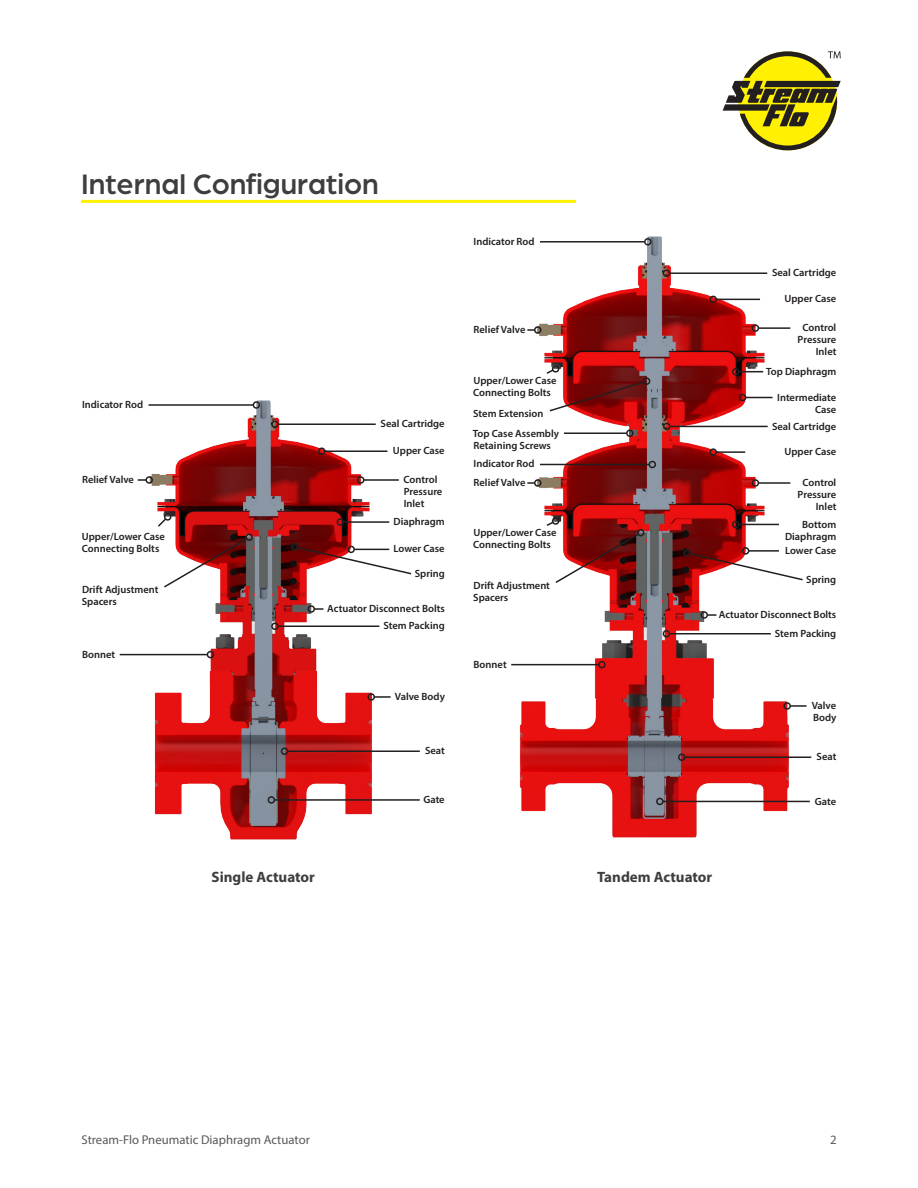
<style>
.page{position:relative;width:918px;height:1188px;background:#fff}
.page>*{position:absolute;margin:0;border:0;box-sizing:border-box;transform-origin:0 0}
.t1{font:500 30px "Arboria";color:#3e3e3f}
.t2{font:700 15px "Myriad Pro";color:#3e3e3f}
.Body{font:12.75px "Myriad Pro";color:#57585a}
.Body-2{font:600 10.5px/12px "Myriad Pro";color:#231f20}
</style>
<div class="page">
<svg style="left:723px;top:51px;width:118px;height:99px"></svg>
<img style="left:119px;top:400px;width:271px;height:440px">
<img style="left:511px;top:236px;width:301px;height:602px">
<hr style="left:81px;top:200px;width:495px;height:3px;background:#fff101">
<hr style="left:148px;top:404px;width:105px;height:2px;background:#231f20">
<div style="left:253px;top:401px;width:7px;height:8px;border:2px solid #231f20;border-radius:50%"></div>
<hr style="left:278px;top:423px;width:98px;height:2px;background:#231f20">
<div style="left:271px;top:420px;width:8px;height:8px;border:2px solid #231f20;border-radius:50%"></div>
<hr style="left:325px;top:450px;width:62px;height:2px;background:#231f20">
<div style="left:318px;top:447px;width:8px;height:8px;border:2px solid #231f20;border-radius:50%"></div>
<svg style="left:315px;top:608px;width:8px;height:2px"></svg>
<div style="left:308px;top:605px;width:7px;height:8px;border:2px solid #231f20;border-radius:50%"></div>
<hr style="left:278px;top:626px;width:101px;height:1px;background:#231f20">
<div style="left:271px;top:622px;width:8px;height:8px;border:2px solid #231f20;border-radius:50%"></div>
<hr style="left:288px;top:750px;width:132px;height:2px;background:#231f20">
<div style="left:281px;top:747px;width:7px;height:8px;border:2px solid #231f20;border-radius:50%"></div>
<hr style="left:274px;top:799px;width:146px;height:2px;background:#231f20">
<div style="left:268px;top:796px;width:7px;height:8px;border:2px solid #231f20;border-radius:50%"></div>
<hr style="left:364px;top:479px;width:35px;height:2px;background:#231f20">
<div style="left:357px;top:476px;width:7px;height:8px;border:2px solid #231f20;border-radius:50%"></div>
<svg style="left:375px;top:696px;width:16px;height:2px"></svg>
<div style="left:368px;top:693px;width:7px;height:8px;border:2px solid #231f20;border-radius:50%"></div>
<hr style="left:343px;top:521px;width:46px;height:2px;background:#231f20">
<div style="left:337px;top:518px;width:7px;height:8px;border:2px solid #231f20;border-radius:50%"></div>
<svg style="left:296px;top:546px;width:116px;height:30px"></svg>
<div style="left:291px;top:543px;width:8px;height:8px;border:2px solid #231f20;border-radius:3px"></div>
<hr style="left:120px;top:654px;width:87px;height:1px;background:#231f20">
<div style="left:207px;top:651px;width:7px;height:7px;border:2px solid #231f20;border-radius:50%"></div>
<svg style="left:138px;top:479px;width:8px;height:2px"></svg>
<div style="left:146px;top:476px;width:7px;height:8px;border:2px solid #231f20;border-radius:50%"></div>
<hr style="left:540px;top:241px;width:105px;height:2px;background:#231f20">
<div style="left:644px;top:238px;width:8px;height:8px;border:2px solid #231f20;border-radius:50%"></div>
<hr style="left:564px;top:432px;width:63px;height:2px;background:#231f20">
<div style="left:626px;top:429px;width:8px;height:8px;border:2px solid #231f20;border-radius:50%"></div>
<hr style="left:540px;top:464px;width:109px;height:1px;background:#231f20">
<div style="left:649px;top:461px;width:7px;height:7px;border:2px solid #231f20;border-radius:50%"></div>
<hr style="left:669px;top:272px;width:98px;height:2px;background:#231f20">
<div style="left:663px;top:269px;width:7px;height:8px;border:2px solid #231f20;border-radius:50%"></div>
<hr style="left:716px;top:299px;width:44px;height:1px;background:#231f20">
<div style="left:710px;top:296px;width:7px;height:7px;border:2px solid #231f20;border-radius:50%"></div>
<hr style="left:716px;top:451px;width:29px;height:2px;background:#231f20">
<div style="left:710px;top:448px;width:7px;height:8px;border:2px solid #231f20;border-radius:50%"></div>
<svg style="left:708px;top:614px;width:8px;height:2px"></svg>
<div style="left:700px;top:611px;width:8px;height:8px;border:2px solid #231f20;border-radius:50%"></div>
<hr style="left:669px;top:633px;width:102px;height:1px;background:#231f20">
<div style="left:663px;top:630px;width:7px;height:8px;border:2px solid #231f20;border-radius:50%"></div>
<hr style="left:685px;top:756px;width:126px;height:2px;background:#231f20">
<div style="left:678px;top:753px;width:8px;height:8px;border:2px solid #231f20;border-radius:50%"></div>
<hr style="left:663px;top:801px;width:147px;height:1px;background:#231f20">
<div style="left:656px;top:798px;width:8px;height:7px;border:2px solid #231f20;border-radius:50%"></div>
<hr style="left:758px;top:327px;width:32px;height:2px;background:#231f20">
<div style="left:752px;top:324px;width:7px;height:8px;border:2px solid #231f20;border-radius:50%"></div>
<hr style="left:758px;top:482px;width:32px;height:2px;background:#231f20">
<div style="left:752px;top:479px;width:7px;height:8px;border:2px solid #231f20;border-radius:50%"></div>
<svg style="left:791px;top:705px;width:16px;height:2px"></svg>
<div style="left:783px;top:702px;width:8px;height:8px;border:2px solid #231f20;border-radius:50%"></div>
<svg style="left:740px;top:371px;width:23px;height:1px"></svg>
<div style="left:732px;top:368px;width:8px;height:7px;border:2px solid #231f20;border-radius:50%"></div>
<hr style="left:670px;top:426px;width:98px;height:1px;background:#231f20">
<div style="left:663px;top:423px;width:8px;height:7px;border:2px solid #231f20;border-radius:50%"></div>
<hr style="left:739px;top:524px;width:40px;height:1px;background:#231f20">
<div style="left:732px;top:521px;width:8px;height:7px;border:2px solid #231f20;border-radius:50%"></div>
<hr style="left:749px;top:550px;width:30px;height:2px;background:#231f20">
<div style="left:742px;top:547px;width:7px;height:8px;border:2px solid #231f20;border-radius:50%"></div>
<svg style="left:746px;top:397px;width:27px;height:1px"></svg>
<div style="left:739px;top:394px;width:7px;height:7px;border:2px solid #231f20;border-radius:50%"></div>
<svg style="left:688px;top:552px;width:116px;height:30px"></svg>
<div style="left:683px;top:549px;width:8px;height:8px;border:2px solid #231f20;border-radius:3px"></div>
<hr style="left:511px;top:664px;width:88px;height:1px;background:#231f20">
<div style="left:598px;top:661px;width:8px;height:7px;border:2px solid #231f20;border-radius:50%"></div>
<svg style="left:527px;top:482px;width:7px;height:2px"></svg>
<div style="left:534px;top:479px;width:8px;height:8px;border:2px solid #231f20;border-radius:50%"></div>
<svg style="left:527px;top:329px;width:7px;height:2px"></svg>
<div style="left:534px;top:326px;width:8px;height:8px;border:2px solid #231f20;border-radius:50%"></div>
<svg style="left:545px;top:363px;width:106px;height:50px"></svg>
<svg style="left:545px;top:516px;width:100px;height:68px"></svg>
<svg style="left:156px;top:511px;width:97px;height:78px"></svg>
<h1 class="t1" style="left:81px;top:164px;width:299px">Internal Configuration</h1>
<p class="Body-2" style="left:474px;top:235px;width:63px">Indicator Rod</p>
<p class="Body-2" style="left:82px;top:398px;width:63px">Indicator Rod</p>
<p class="Body-2" style="left:82px;top:473px;width:53px">Relief Valve</p>
<p class="Body-2" style="left:82px;top:530px;width:85px">Upper/Lower Case<br>Connecting Bolts</p>
<p class="Body-2" style="left:82px;top:583px;width:78px">Drift Adjustment<br>Spacers</p>
<p class="Body-2" style="left:82px;top:648px;width:35px">Bonnet</p>
<p class="Body-2" style="left:381px;top:418px;width:66px">Seal Cartridge</p>
<p class="Body-2" style="left:393px;top:445px;width:53px">Upper Case</p>
<p class="Body-2" style="left:404px;top:473px;width:40px">Control<br>Pressure<br>Inlet</p>
<p class="Body-2" style="left:394px;top:515px;width:53px">Diaphragm</p>
<p class="Body-2" style="left:394px;top:543px;width:53px">Lower Case</p>
<p class="Body-2" style="left:415px;top:567px;width:32px">Spring</p>
<p class="Body-2" style="left:327px;top:602px;width:119px">Actuator Disconnect Bolts</p>
<p class="Body-2" style="left:383px;top:620px;width:63px">Stem Packing</p>
<p class="Body-2" style="left:395px;top:690px;width:52px">Valve Body</p>
<p class="Body-2" style="left:425px;top:745px;width:21px">Seat</p>
<p class="Body-2" style="left:423px;top:793px;width:23px">Gate</p>
<p class="Body-2" style="left:474px;top:323px;width:53px">Relief Valve</p>
<p class="Body-2" style="left:473px;top:374px;width:85px">Upper/Lower Case<br>Connecting Bolts</p>
<p class="Body-2" style="left:473px;top:407px;width:72px">Stem Extension</p>
<p class="Body-2" style="left:473px;top:427px;width:88px">Top Case Assembly<br>Retaining Screws</p>
<p class="Body-2" style="left:474px;top:476px;width:53px">Relief Valve</p>
<p class="Body-2" style="left:474px;top:458px;width:63px">Indicator Rod</p>
<p class="Body-2" style="left:473px;top:526px;width:85px">Upper/Lower Case<br>Connecting Bolts</p>
<p class="Body-2" style="left:473px;top:579px;width:78px">Drift Adjustment<br>Spacers</p>
<p class="Body-2" style="left:474px;top:658px;width:35px">Bonnet</p>
<p class="Body-2" style="left:772px;top:267px;width:66px">Seal Cartridge</p>
<p class="Body-2" style="left:784px;top:293px;width:53px">Upper Case</p>
<p class="Body-2" style="left:798px;top:321px;width:40px;text-align:right">Control<br>Pressure<br>Inlet</p>
<p class="Body-2" style="left:766px;top:365px;width:72px">Top Diaphragm</p>
<p class="Body-2" style="left:777px;top:391px;width:60px;text-align:right">Intermediate<br>Case</p>
<p class="Body-2" style="left:772px;top:420px;width:66px">Seal Cartridge</p>
<p class="Body-2" style="left:784px;top:445px;width:53px">Upper Case</p>
<p class="Body-2" style="left:798px;top:476px;width:40px;text-align:right">Control<br>Pressure<br>Inlet</p>
<p class="Body-2" style="left:785px;top:518px;width:53px;text-align:right">Bottom<br>Diaphragm</p>
<p class="Body-2" style="left:785px;top:544px;width:53px">Lower Case</p>
<p class="Body-2" style="left:806px;top:573px;width:32px">Spring</p>
<p class="Body-2" style="left:719px;top:608px;width:119px">Actuator Disconnect Bolts</p>
<p class="Body-2" style="left:775px;top:627px;width:63px">Stem Packing</p>
<p class="Body-2" style="left:812px;top:699px;width:26px">Valve<br>Body</p>
<p class="Body-2" style="left:817px;top:751px;width:21px">Seat</p>
<p class="Body-2" style="left:815px;top:795px;width:23px">Gate</p>
<h3 class="t2" style="left:212px;top:867px;width:105px">Single Actuator</h3>
<h3 class="t2" style="left:597px;top:867px;width:117px">Tandem Actuator</h3>
<p class="Body" style="left:81px;top:1131px;width:230px">Stream-Flo Pneumatic Diaphragm Actuator</p>
<p class="Body" style="left:830px;top:1131px;width:8px">2</p>
</div>
